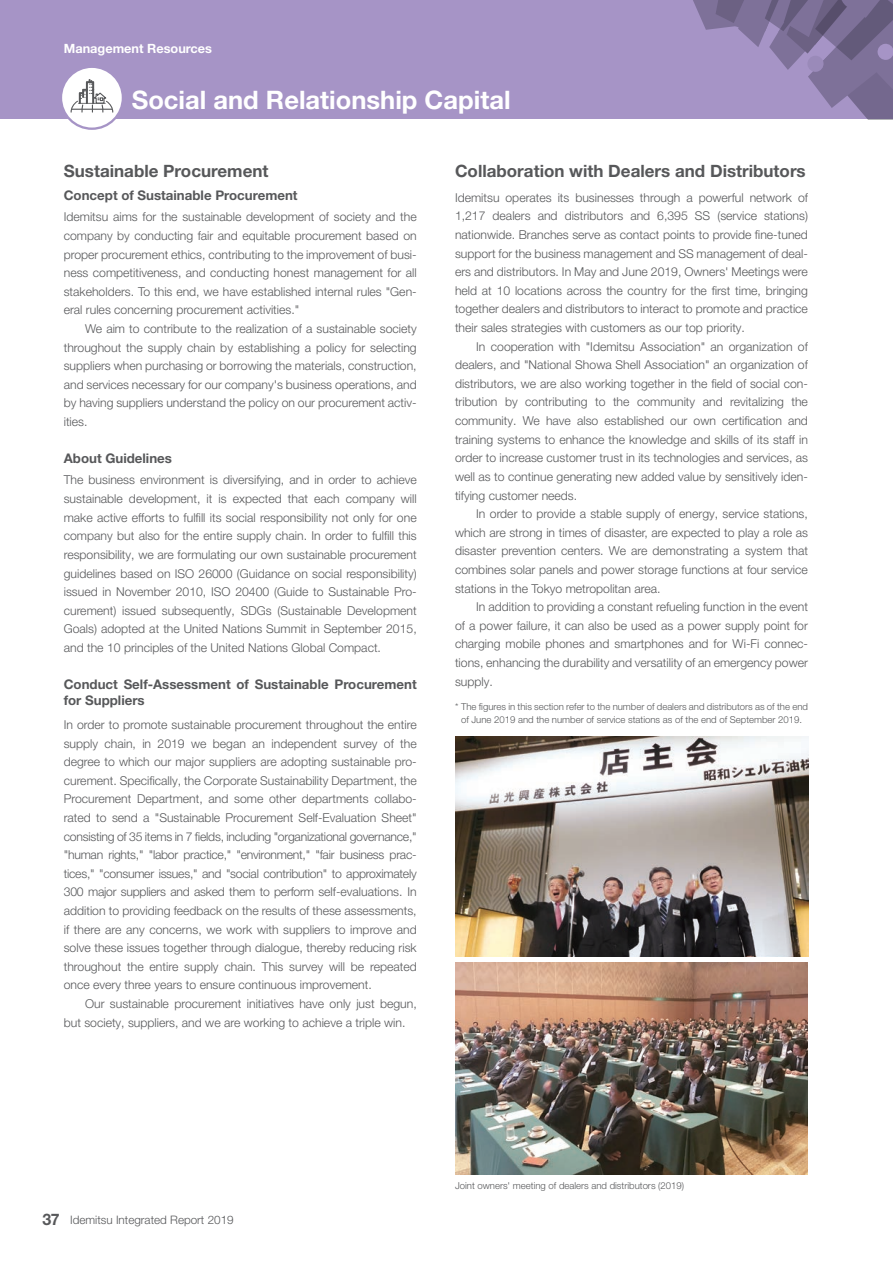
<style>
.page{position:relative;width:893px;height:1263px;background:#fff}
.page>*{position:absolute;margin:0;border:0;box-sizing:border-box;transform-origin:0 0}
.t1{font:700 25.5px "Helvetica Neue LT Pro";color:#fff}
.t2{font:700 16.95px "Helvetica Neue LT Pro";color:#57585a}
.t3{font:700 13.35px/16.5px "Helvetica Neue LT Pro";color:#57585a}
.t4{font:700 12.75px "Helvetica Neue LT Pro";color:#fff}
.t5{font:300 12.15px/18.6px "Helvetica Neue LT Pro";color:#57585a;text-align:justify}
.t6{font:300 11.7px "Helvetica Neue LT Pro";color:#57585a}
.t7{font:300 9.6px/12.8px "Helvetica Neue LT Pro";color:#57585a;text-align:center}
.s1{font-weight:700;font-size:15.9px}
</style>
<div class="page">
<div style="left:0;top:0;width:893px;height:119px;background:#a694c6"></div>
<svg style="left:693px;top:0;width:200px;height:119px"></svg>
<div style="left:61px;top:67px;width:62px;height:62px;background:#fff;border-radius:50%"></div>
<div style="left:60px;top:66px;width:64px;height:64px;border:2px solid #a694c6;border-radius:50%"></div>
<img style="left:455px;top:736px;width:353px;height:220px">
<img style="left:455px;top:962px;width:353px;height:213px">
<svg style="left:71px;top:80px;width:42px;height:33px"></svg>
<p class="t4" style="left:64px;top:41px;width:150px">Management Resources</p>
<h1 class="t1" style="left:132px;top:84px;width:380px">Social and Relationship Capital</h1>
<h2 class="t2" style="left:64px;top:161px;width:206px">Sustainable Procurement</h2>
<h2 class="t2" style="left:455px;top:161px;width:352px">Collaboration with Dealers and Distributors</h2>
<p class="t3" style="left:64px;top:186px;width:235px">Concept of Sustainable Procurement</p>
<p class="t5" style="left:64px;top:207px;width:354px">Idemitsu aims for the sustainable development of society and the company by conducting fair and equitable procurement based on proper procurement ethics, contributing to the improvement of busi&shy;ness competitiveness, and conducting honest management for all stakeholders. To this end, we have established internal rules "Gen&shy;eral rules concerning procurement activities."</p>
<p class="t5" style="left:64px;top:319px;width:354px;text-indent:21px">We aim to contribute to the realization of a sustainable society throughout the supply chain by establishing a policy for selecting suppliers when purchasing or borrowing the materials, construction, and services necessary for our company's business operations, and by having suppliers understand the policy on our procurement activ&shy;ities.</p>
<p class="t3" style="left:64px;top:449px;width:110px">About Guidelines</p>
<p class="t5" style="left:64px;top:471px;width:354px">The business environment is diversifying, and in order to achieve sustainable development, it is expected that each company will make active efforts to fulfill its social responsibility not only for one company but also for the entire supply chain. In order to fulfill this responsibility, we are formulating our own sustainable procurement guidelines based on ISO 26000 (Guidance on social responsibility) issued in November 2010, ISO 20400 (Guide to Sustainable Pro&shy;curement) issued subsequently, SDGs (Sustainable Development Goals) adopted at the United Nations Summit in September 2015, and the 10 principles of the United Nations Global Compact.</p>
<p class="t3" style="left:64px;top:675px;width:354px">Conduct Self-Assessment of Sustainable Procurement for Suppliers</p>
<p class="t5" style="left:64px;top:715px;width:354px">In order to promote sustainable procurement throughout the entire supply chain, in 2019 we began an independent survey of the degree to which our major suppliers are adopting sustainable pro&shy;curement. Specifically, the Corporate Sustainability Department, the Procurement Department, and some other departments collabo&shy;rated to send a "Sustainable Procurement Self-Evaluation Sheet" consisting of 35 items in 7 fields, including "organizational governance," "human rights," "labor practice," "environment," "fair business prac&shy;tices," "consumer issues," and "social contribution" to approximately 300 major suppliers and asked them to perform self-evaluations. In addition to providing feedback on the results of these assessments, if there are any concerns, we work with suppliers to improve and solve these issues together through dialogue, thereby reducing risk throughout the entire supply chain. This survey will be repeated once every three years to ensure continuous improvement.</p>
<p class="t5" style="left:64px;top:994px;width:354px;text-indent:21px">Our sustainable procurement initiatives have only just begun, but society, suppliers, and we are working to achieve a triple win.</p>
<p class="t5" style="left:455px;top:188px;width:354px">Idemitsu operates its businesses through a powerful network of 1,217 dealers and distributors and 6,395 SS (service stations) nationwide. Branches serve as contact points to provide fine-tuned support for the business management and SS management of deal&shy;ers and distributors. In May and June 2019, Owners' Meetings were held at 10 locations across the country for the first time, bringing together dealers and distributors to interact to promote and practice their sales strategies with customers as our top priority.</p>
<p class="t5" style="left:455px;top:337px;width:354px;text-indent:21px">In cooperation with "Idemitsu Association" an organization of dealers, and "National Showa Shell Association" an organization of distributors, we are also working together in the field of social con&shy;tribution by contributing to the community and revitalizing the community. We have also established our own certification and training systems to enhance the knowledge and skills of its staff in order to increase customer trust in its technologies and services, as well as to continue generating new added value by sensitively iden&shy;tifying customer needs.</p>
<p class="t5" style="left:455px;top:504px;width:354px;text-indent:21px">In order to provide a stable supply of energy, service stations, which are strong in times of disaster, are expected to play a role as disaster prevention centers. We are demonstrating a system that combines solar panels and power storage functions at four service stations in the Tokyo metropolitan area.</p>
<p class="t5" style="left:455px;top:597px;width:354px;text-indent:21px">In addition to providing a constant refueling function in the event of a power failure, it can also be used as a power supply point for charging mobile phones and smartphones and for Wi-Fi connec&shy;tions, enhancing the durability and versatility of an emergency power supply.</p>
<p class="t7" style="left:455px;top:700px;width:354px">* The figures in this section refer to the number of dealers and distributors as of the end of June 2019 and the number of service stations as of the end of September 2019.</p>
<p class="t6" style="left:43px;top:1213px;width:193px"><span class="s1">37</span> Idemitsu Integrated Report 2019</p>
<p class="t7" style="left:455px;top:1179px;width:231px">Joint owners' meeting of dealers and distributors (2019)</p>
</div>
